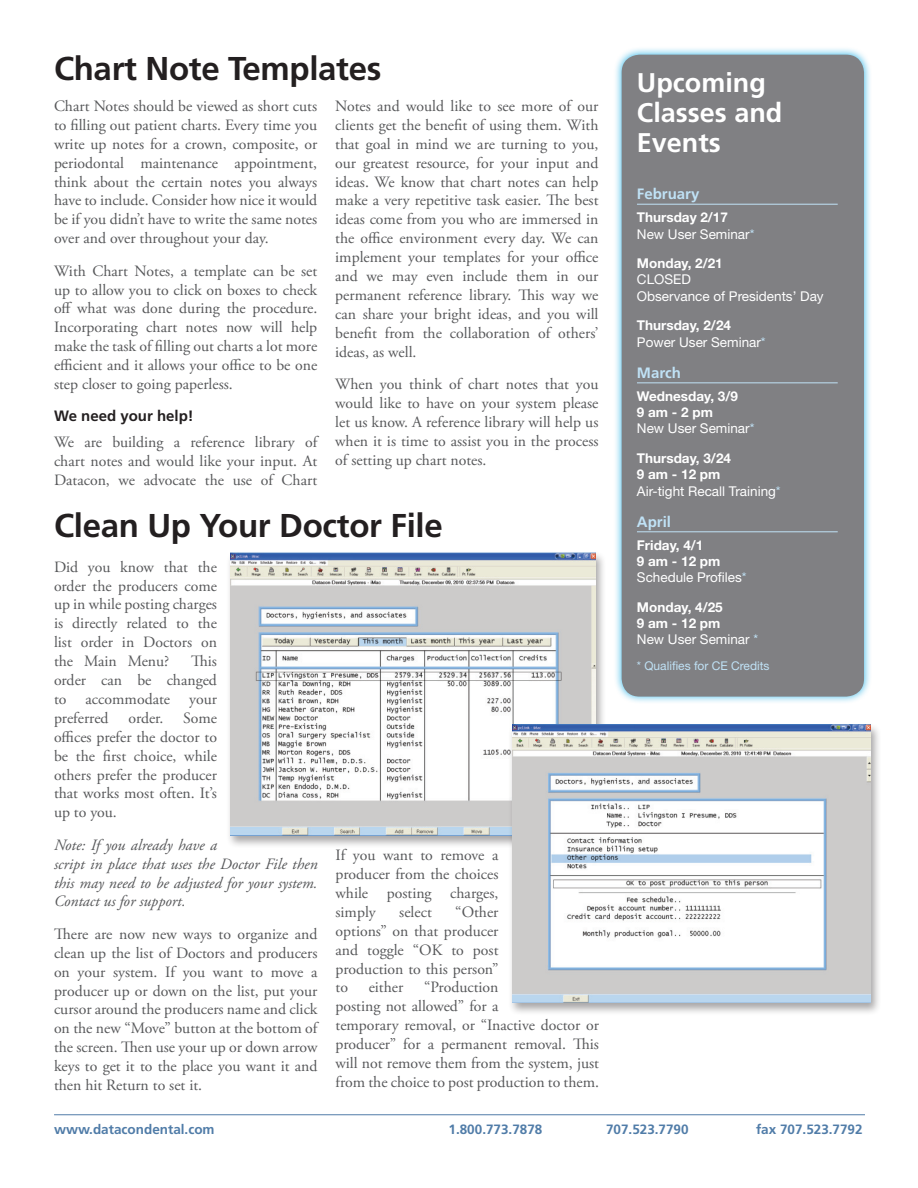
<style>
.page{position:relative;width:918px;height:1188px;background:#fff}
.page>*{position:absolute;margin:0;border:0;box-sizing:border-box;transform-origin:0 0}
.t1{font:700 33px "Frutiger";letter-spacing:-.01em;color:#231f20}
.t2{font:700 27px/30px "Frutiger";color:#fff}
.Body{font:15.75px/18.9px "Adobe Garamond Pro";color:#57585a;text-align:justify}
.Body-2{font:italic 15.75px/18.9px "Adobe Garamond Pro";color:#57585a}
.SubHead{font:700 15px "Frutiger";color:#c0e2f6}
.SubHead-2{font:700 15px "Frutiger";color:#231f20}
.Body-3{font:13.5px/16.2px "Helvetica Neue LT Std";color:#fff}
.Body-4{font:700 13.5px/16.2px "Helvetica Neue LT Std";color:#fff}
.t3{font:700 13.5px "Frutiger";color:#507ca8}
.Body-5{font:12px "Helvetica Neue LT Std";color:#c0e2f6}
.s1{font-weight:700}
.s2{color:#c0e2f6}
.s3{font-weight:400}
.s4{font-weight:400;color:#c0e2f6}
</style>
<div class="page">
<hr style="left:54px;top:1114px;width:811px;height:1px;background:#507ca8">
<div style="left:613px;top:46px;width:259px;height:659px;background:#00a5e3;opacity:.75"></div>
<div style="left:622px;top:55px;width:242px;height:642px;background:#808083;border-radius:18px"></div>
<hr style="left:637px;top:204px;width:201px;height:1px;background:#c0e2f6">
<hr style="left:637px;top:383px;width:201px;height:1px;background:#c0e2f6">
<hr style="left:637px;top:532px;width:201px;height:1px;background:#c0e2f6">
<div style="left:226px;top:550px;width:380px;height:298px;background:#231f20;opacity:.4"></div>
<img style="left:231px;top:552px;width:364px;height:283px">
<div style="left:508px;top:723px;width:373px;height:293px;background:#231f20;opacity:.4"></div>
<img style="left:512px;top:725px;width:359px;height:278px">
<p class="t1" style="left:54px;top:49px;width:329px">Chart Note Templates</p>
<p class="Body" style="left:54px;top:97px;width:265px">Chart Notes should be viewed as short cuts to filling out patient charts. Every time you write up notes for a crown, composite, or periodontal maintenance appointment, think about the certain notes you always have to include. Consider how nice it would be if you didn’t have to write the same notes over and over throughout your day.</p>
<p class="Body" style="left:54px;top:262px;width:265px">With Chart Notes, a template can be set up to allow you to click on boxes to check off what was done during the procedure.<br>Incorporating chart notes now will help make the task of filling out charts a lot more efficient and it allows your office to be one step closer to going paperless.</p>
<p class="SubHead-2" style="left:54px;top:407px;width:141px">We need your help!</p>
<p class="Body" style="left:54px;top:433px;width:265px">We are building a reference library of chart notes and would like your input. At Datacon, we advocate the use of Chart</p>
<p class="Body" style="left:335px;top:97px;width:265px">Notes and would like to see more of our clients get the benefit of using them. With that goal in mind we are turning to you, our greatest resource, for your input and ideas. We know that chart notes can help make a very repetitive task easier. The best ideas come from you who are immersed in the office environment every day. We can implement your templates for your office and we may even include them in our permanent reference library. This way we can share your bright ideas, and you will benefit from the collaboration of others’ ideas, as well.</p>
<p class="Body" style="left:335px;top:375px;width:265px">When you think of chart notes that you would like to have on your system please let us know. A reference library will help us when it is time to assist you in the process of setting up chart notes.</p>
<p class="t1" style="left:54px;top:506px;width:390px">Clean Up Your Doctor File</p>
<p class="Body" style="left:54px;top:558px;width:165px">Did you know that the order the producers come up in while posting charges is directly related to the list order in Doctors on the Main Menu?</p>
<p class="Body" style="left:54px;top:652px;width:165px;text-indent:137px">This order can be changed to accommodate your preferred</p>
<p class="Body" style="left:128px;top:709px;width:37px">order.</p>
<p class="Body" style="left:54px;top:709px;width:165px;text-indent:129px">Some offices prefer the doctor to be the first choice, while others prefer the producer that works most often. It’s up to you.</p>
<p class="Body-2" style="left:54px;top:836px;width:265px">Note: If you already have a<br>script in place that uses the Doctor File then this may need to be adjusted for your system.<br>Contact us for support.</p>
<p class="Body" style="left:54px;top:925px;width:265px">There are now new ways to organize and clean up the list of Doctors and producers on your system. If you want to move a producer up or down on the list, put your cursor around the producers name and click on the new “Move” button at the bottom of the screen. Then use your up or down arrow keys to get it to the place you want it and then hit Return to set it.</p>
<p class="Body" style="left:336px;top:846px;width:165px">If you want to remove a producer from the choices while posting charges, simply</p>
<p class="Body" style="left:336px;top:903px;width:165px;text-indent:120px">“Other options” on that producer and toggle “OK to post production to this person” to</p>
<p class="Body" style="left:399px;top:903px;width:34px">select</p>
<p class="Body" style="left:336px;top:979px;width:265px;text-align:left;text-indent:88px">“Production<br>posting not allowed” for a<br>temporary removal, or “Inactive doctor or producer” for a permanent removal. This will not remove them from the system, just from the choice to post production to them.</p>
<p class="Body" style="left:369px;top:979px;width:36px">either</p>
<p class="t2" style="left:637px;top:67px;width:147px">Upcoming<br>Classes and<br>Events</p>
<p class="SubHead" style="left:637px;top:185px;width:64px">February</p>
<p class="Body-3" style="left:637px;top:209px;width:119px"><span class="s1">Thursday 2/17<br></span>New User Seminar<span class="s2">*</span></p>
<p class="Body-3" style="left:637px;top:255px;width:188px"><span class="s1">Monday, 2/21<br></span>CLOSED<br>Observance of Presidents’ Day</p>
<p class="Body-3" style="left:637px;top:317px;width:130px"><span class="s1">Thursday, 2/24<br></span>Power User Seminar<span class="s2">*</span></p>
<p class="SubHead" style="left:637px;top:364px;width:45px">March</p>
<p class="Body-4" style="left:637px;top:388px;width:119px">Wednesday, 3/9<br>9 am - 2 pm<br><span class="s3">New User Seminar</span><span class="s4">*</span></p>
<p class="Body-3" style="left:637px;top:450px;width:145px"><span class="s1">Thursday, 3/24<br>9 am - 12 pm<br></span>Air-tight Recall Training<span class="s2">*</span></p>
<p class="SubHead" style="left:637px;top:513px;width:36px">April</p>
<p class="Body-4" style="left:637px;top:537px;width:111px">Friday, 4/1<br>9 am - 12 pm<br><span class="s3">Schedule Profiles</span><span class="s4">*</span></p>
<p class="Body-4" style="left:637px;top:599px;width:123px">Monday, 4/25<br>9 am - 12 pm<br><span class="s3">New User Seminar</span> <span class="s4">*</span></p>
<p class="Body-5" style="left:637px;top:659px;width:134px">* Qualifies for CE Credits</p>
<p class="t3" style="left:54px;top:1122px;width:162px">www.datacondental.com</p>
<p class="t3" style="left:449px;top:1122px;width:95px">1.800.773.7878</p>
<p class="t3" style="left:606px;top:1122px;width:84px">707.523.7790</p>
<p class="t3" style="left:756px;top:1122px;width:108px">fax 707.523.7792</p>
</div>
